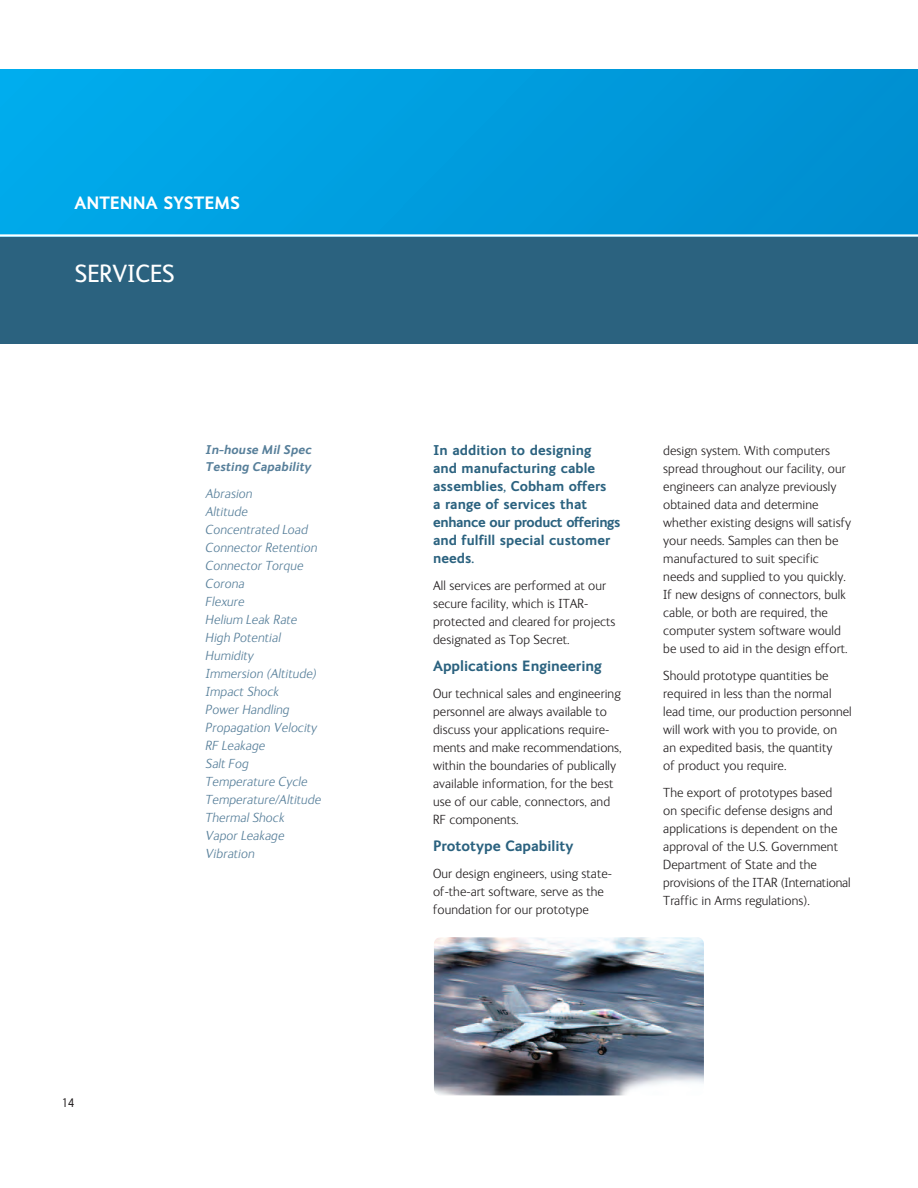
<style>
.page{position:relative;width:918px;height:1188px;background:#fff}
.page>*{position:absolute;margin:0;border:0;box-sizing:border-box;transform-origin:0 0}
.t1{font:25.5px "FS Ingrid";color:#fff}
.t2{font:700 18px "FS Ingrid";color:#fff}
.t3{font:700 15px "FS Ingrid";color:#2b627f}
.t4{font:700 14.25px/18px "FS Ingrid";letter-spacing:.005em;color:#2b627f}
.t5{font:300 13.5px/18px "FS Ingrid";letter-spacing:.005em;color:#231f20}
.t6{font:italic 300 13.5px/18px "FS Ingrid";letter-spacing:.005em;color:#577f9a}
.t7{font:italic 700 12.75px/16.5px "FS Ingrid";letter-spacing:.005em;color:#577f9a}
.t8{font:12.75px "FS Ingrid";color:#231f20;scale:.9 1}
</style>
<div class="page">
<img style="left:434px;top:937px;width:270px;height:158px;border-radius:6px">
<div style="left:0;top:69px;width:918px;height:168px;background:linear-gradient(to right,#00acec,#008ecf)"></div>
<div style="left:0;top:237px;width:918px;height:107px;background:#2b627f"></div>
<hr style="left:0;top:234px;width:918px;height:3px;background:#fff">
<h2 class="t2" style="left:74px;top:196px;width:167px">ANTENNA SYSTEMS</h2>
<h1 class="t1" style="left:75px;top:265px;width:101px">SERVICES</h1>
<p class="t7" style="left:206px;top:443px;width:107px">In-house Mil Spec<br>Testing Capability</p>
<p class="t6" style="left:206px;top:486px;width:117px">Abrasion<br>Altitude<br>Concentrated Load<br>Connector Retention<br>Connector Torque<br>Corona<br>Flexure<br>Helium Leak Rate<br>High Potential<br>Humidity<br>Immersion (Altitude)<br>Impact Shock<br>Power Handling<br>Propagation Velocity<br>RF Leakage<br>Salt Fog<br>Temperature Cycle<br>Temperature/Altitude<br>Thermal Shock<br>Vapor Leakage<br>Vibration</p>
<p class="t8" style="left:62px;top:1098px;width:15px">14</p>
<p class="t4" style="left:433px;top:443px;width:189px">In addition to designing<br>and manufacturing cable assemblies, Cobham offers<br>a range of services that enhance our product offerings and fulfill special customer needs.</p>
<p class="t5" style="left:433px;top:578px;width:184px">All services are performed at our secure facility, which is ITAR&shy;protected and cleared for projects designated as Top Secret.</p>
<p class="t3" style="left:433px;top:661px;width:170px">Applications Engineering</p>
<p class="t5" style="left:433px;top:686px;width:190px">Our technical sales and engineering personnel are always available to discuss your applications require&shy;ments and make recommendations, within the boundaries of publically available information, for the best use of our cable, connectors, and<br>RF components.</p>
<p class="t3" style="left:433px;top:841px;width:142px">Prototype Capability</p>
<p class="t5" style="left:433px;top:866px;width:180px">Our design engineers, using state&shy;of-the-art software, serve as the foundation for our prototype</p>
<p class="t5" style="left:663px;top:442px;width:189px">design system. With computers spread throughout our facility, our engineers can analyze previously obtained data and determine whether existing designs will satisfy your needs. Samples can then be manufactured to suit specific needs and supplied to you quickly.<br>If new designs of connectors, bulk cable, or both are required, the computer system software would be used to aid in the design effort.</p>
<p class="t5" style="left:663px;top:667px;width:190px">Should prototype quantities be required in less than the normal lead time, our production personnel will work with you to provide, on an expedited basis, the quantity<br>of product you require.</p>
<p class="t5" style="left:663px;top:784px;width:189px">The export of prototypes based<br>on specific defense designs and applications is dependent on the approval of the U.S. Government<br>Department of State and the provisions of the ITAR (International<br>Traffic in Arms regulations).</p>
</div>
